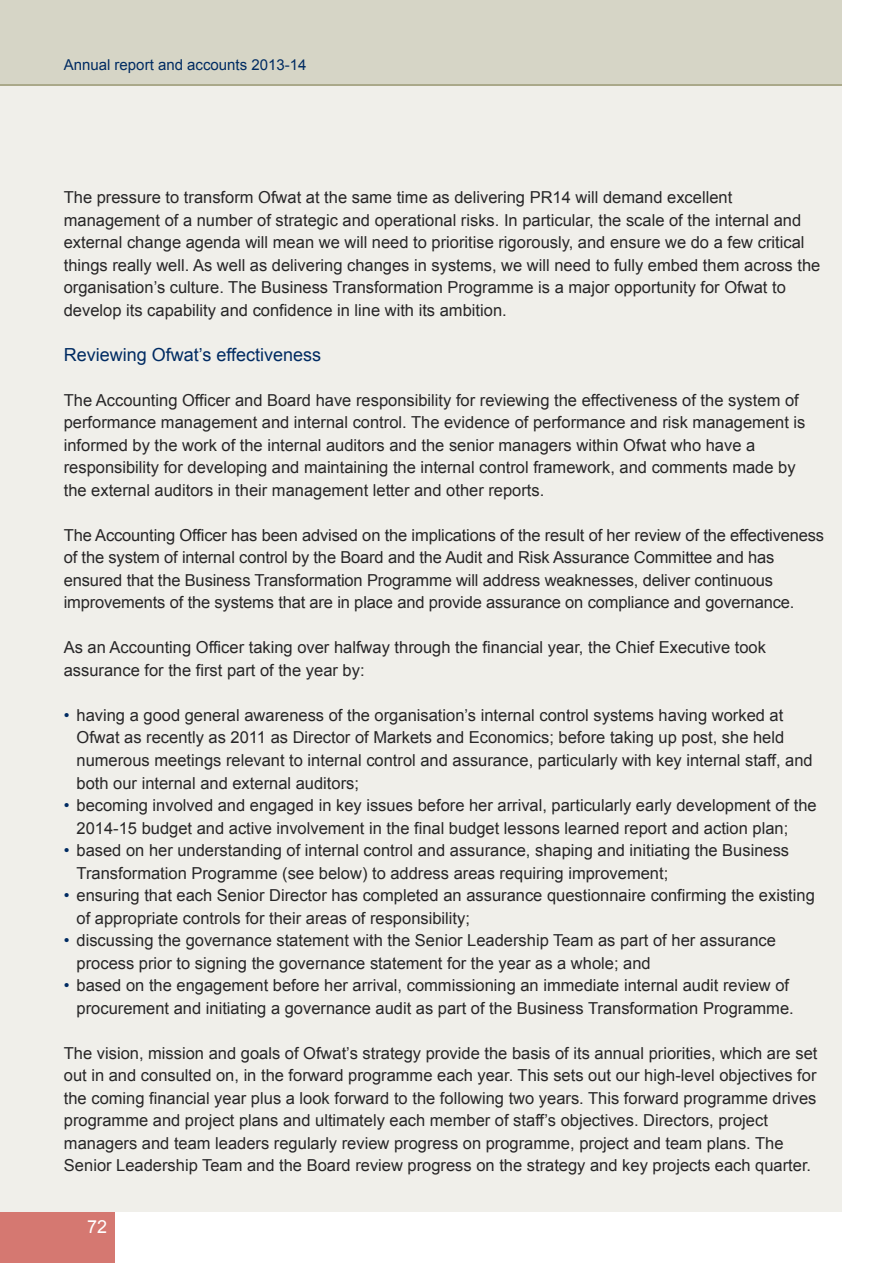
<style>
.page{position:relative;width:893px;height:1263px;background:#fff}
.page>*{position:absolute;margin:0;border:0;box-sizing:border-box;transform-origin:0 0}
.t1{font:18px "Arial";color:#002b62}
.t2{font:18px "Arial";color:#fff}
.t3{font:16.5px/22.5px "Arial";color:#272627}
.t4{font:15px "Arial";color:#002b62}
.s1{color:#002b62}
</style>
<div class="page">
<div style="left:0;top:51px;width:842px;height:1161px;background:#f0efea"></div>
<div style="left:0;top:0;width:842px;height:85px;background:#d6d5c6"></div>
<div style="left:0;top:1212px;width:115px;height:51px;background:#d57871"></div>
<hr style="left:0;top:84px;width:842px;height:2px;background:#999771">
<p class="t4" style="left:64px;top:57px;width:244px">Annual report and accounts 2013-14</p>
<p class="t3" style="left:64px;top:186px;width:758px">The pressure to transform Ofwat at the same time as delivering PR14 will demand excellent management of a number of strategic and operational risks. In particular, the scale of the internal and external change agenda will mean we will need to prioritise rigorously, and ensure we do a few critical things really well. As well as delivering changes in systems, we will need to fully embed them across the organisation’s culture. The Business Transformation Programme is a major opportunity for Ofwat to develop its capability and confidence in line with its ambition.</p>
<h3 class="t1" style="left:64px;top:345px;width:259px">Reviewing Ofwat’s effectiveness</h3>
<p class="t3" style="left:64px;top:389px;width:743px">The Accounting Officer and Board have responsibility for reviewing the effectiveness of the system of performance management and internal control. The evidence of performance and risk management is informed by the work of the internal auditors and the senior managers within Ofwat who have a responsibility for developing and maintaining the internal control framework, and comments made by the external auditors in their management letter and other reports.</p>
<p class="t3" style="left:64px;top:524px;width:762px">The Accounting Officer has been advised on the implications of the result of her review of the effectiveness of the system of internal control by the Board and the Audit and Risk Assurance Committee and has ensured that the Business Transformation Programme will address weaknesses, deliver continuous improvements of the systems that are in place and provide assurance on compliance and governance.</p>
<p class="t3" style="left:64px;top:636px;width:704px">As an Accounting Officer taking over halfway through the financial year, the Chief Executive took assurance for the first part of the year by:</p>
<p class="t3" style="left:77px;top:704px;width:738px;text-indent:-13px"><span class="s1">•</span> having a good general awareness of the organisation’s internal control systems having worked at Ofwat as recently as 2011 as Director of Markets and Economics; before taking up post, she held numerous meetings relevant to internal control and assurance, particularly with key internal staff, and both our internal and external auditors;</p>
<p class="t3" style="left:77px;top:794px;width:742px;text-indent:-13px"><span class="s1">•</span> becoming involved and engaged in key issues before her arrival, particularly early development of the<br>2014-15 budget and active involvement in the final budget lessons learned report and action plan;</p>
<p class="t3" style="left:77px;top:839px;width:714px;text-indent:-13px"><span class="s1">•</span> based on her understanding of internal control and assurance, shaping and initiating the Business<br>Transformation Programme (see below) to address areas requiring improvement;</p>
<p class="t3" style="left:77px;top:884px;width:740px;text-indent:-13px"><span class="s1">•</span> ensuring that each Senior Director has completed an assurance questionnaire confirming the existing of appropriate controls for their areas of responsibility;</p>
<p class="t3" style="left:77px;top:929px;width:701px;text-indent:-13px"><span class="s1">•</span> discussing the governance statement with the Senior Leadership Team as part of her assurance process prior to signing the governance statement for the year as a whole; and</p>
<p class="t3" style="left:64px;top:974px;width:731px;text-align:right"><span class="s1">•</span> based on the engagement before her arrival, commissioning an immediate internal audit review of procurement and initiating a governance audit as part of the Business Transformation Programme.</p>
<p class="t3" style="left:64px;top:1041px;width:755px">The vision, mission and goals of Ofwat’s strategy provide the basis of its annual priorities, which are set out in and consulted on, in the forward programme each year. This sets out our high-level objectives for the coming financial year plus a look forward to the following two years. This forward programme drives programme and project plans and ultimately each member of staff’s objectives. Directors, project managers and team leaders regularly review progress on programme, project and team plans. The Senior Leadership Team and the Board review progress on the strategy and key projects each quarter.</p>
<p class="t2" style="left:87px;top:1216px;width:22px">72</p>
</div>
